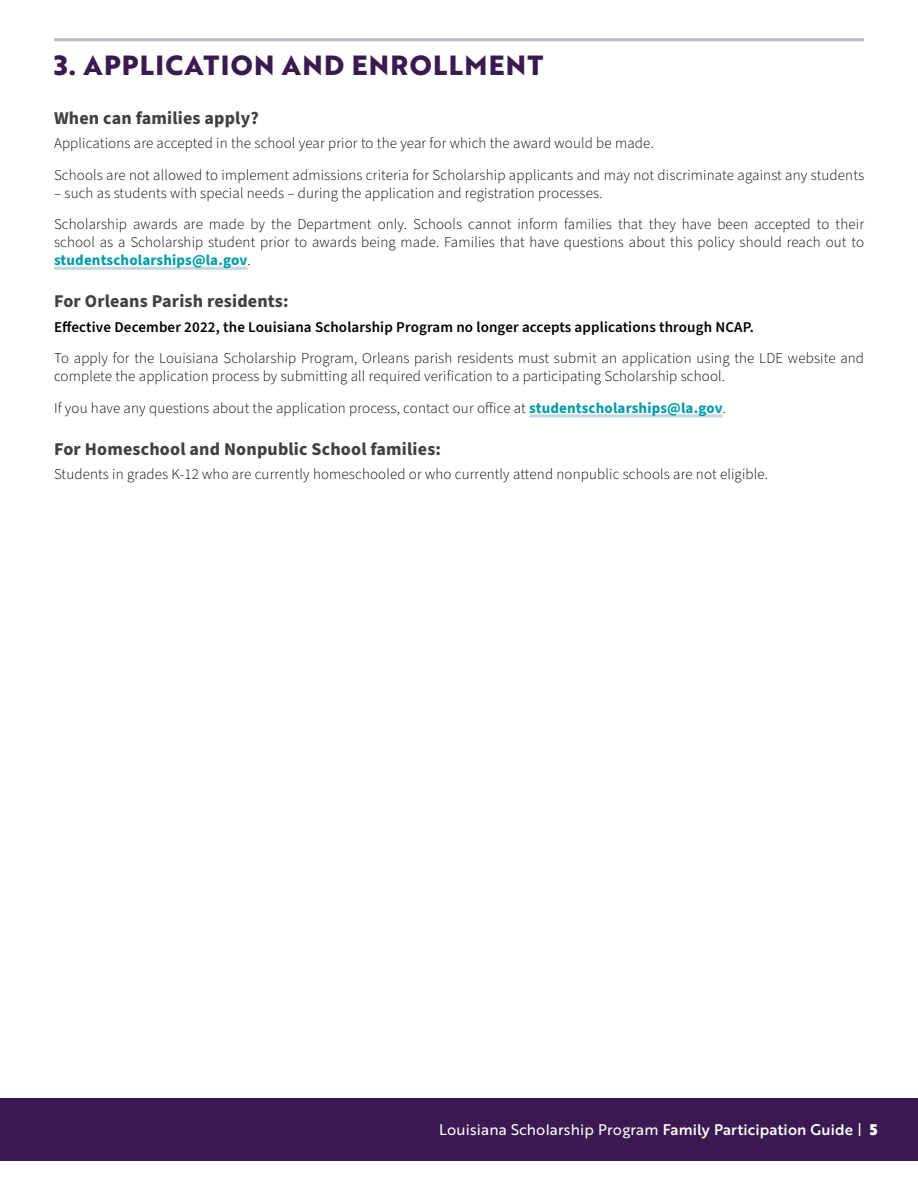
<style>
.page{position:relative;width:918px;height:1188px;background:#fff}
.page>*{position:absolute;margin:0;border:0;box-sizing:border-box;transform-origin:0 0}
.t1{font:700 27px "Brother 1816 Extra";letter-spacing:.05em;color:#3b1a52}
.Subhead{font:700 18px "Source Sans Pro";letter-spacing:.01em;color:#414042}
.Body{font:300 15px/18px "Source Sans Pro";letter-spacing:.01em;color:#000;text-align:justify}
.Body-2{font:600 15px "Source Sans Pro";letter-spacing:.01em;color:#000}
.t2{font:15px "Brother 1816 Regular";letter-spacing:.01em;color:#fff}
.s1{font-weight:700;color:#039caa}
.s2{font-family:"Brother 1816 Medium"}
.s3{font-family:"Brother 1816 Black"}
</style>
<div class="page">
<div style="left:0;top:1099px;width:918px;height:62px;background:#3b1a52"></div>
<hr style="left:54px;top:38px;width:810px;height:3px;background:#c2b9c9">
<hr style="left:54px;top:267px;width:194px;height:3px;background:#c0d8de">
<hr style="left:529px;top:414px;width:194px;height:3px;background:#c0d8de">
<p class="t1" style="left:54px;top:45px;width:491px">3. APPLICATION AND ENROLLMENT</p>
<p class="Subhead" style="left:54px;top:105px;width:206px">When can families apply?</p>
<p class="Body" style="left:54px;top:135px;width:601px">Applications are accepted in the school year prior to the year for which the award would be made.</p>
<p class="Body" style="left:54px;top:166px;width:812px">Schools are not allowed to implement admissions criteria for Scholarship applicants and may not discriminate against any students</p>
<p class="Body" style="left:54px;top:184px;width:550px">– such as students with special needs – during the application and registration processes.</p>
<p class="Body" style="left:54px;top:216px;width:812px">Scholarship awards are made by the Department only. Schools cannot inform families that they have been accepted to their school as a Scholarship student prior to awards being made. Families that have questions about this policy should reach out to <span class="s1">studentscholarships@la.gov</span>.</p>
<p class="Subhead" style="left:54px;top:289px;width:236px">For Orleans Parish residents:</p>
<p class="Body-2" style="left:54px;top:317px;width:702px">Effective December 2022, the Louisiana Scholarship Program no longer accepts applications through NCAP.</p>
<p class="Body" style="left:54px;top:350px;width:812px">To apply for the Louisiana Scholarship Program, Orleans parish residents must submit an application using the LDE website and complete the application process by submitting all required verification to a participating Scholarship school.</p>
<p class="Body" style="left:54px;top:399px;width:674px">If you have any questions about the application process, contact our office at <span class="s1">studentscholarships@la.gov</span>.</p>
<p class="Subhead" style="left:54px;top:437px;width:389px">For Homeschool and Nonpublic School families:</p>
<p class="Body" style="left:54px;top:466px;width:716px">Students in grades K-12 who are currently homeschooled or who currently attend nonpublic schools are not eligible.</p>
<p class="t2" style="left:439px;top:1119px;width:440px">Louisiana Scholarship Program <span class="s2">Family Participation Guide</span> | <span class="s3">5</span></p>
</div>
